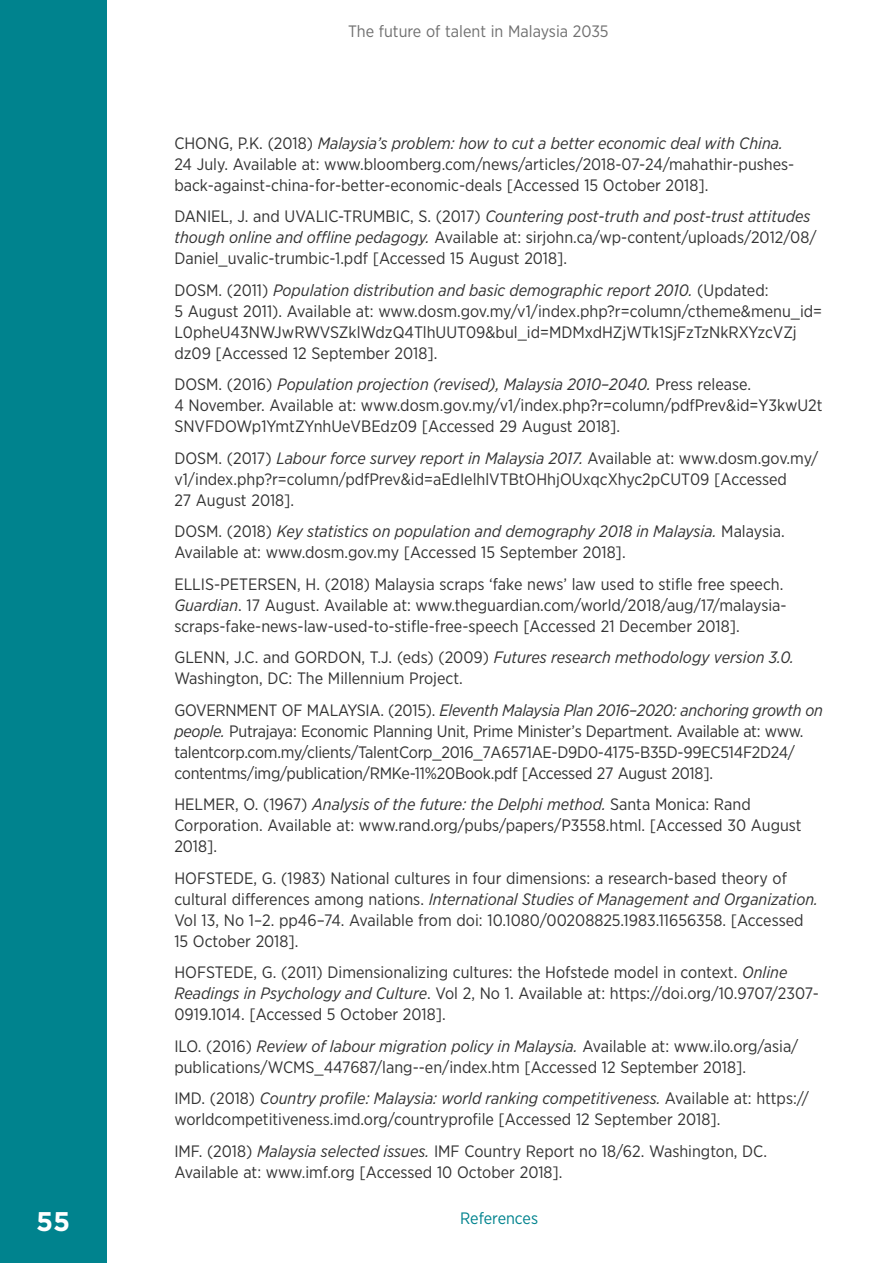
<style>
.page{position:relative;width:893px;height:1263px;background:#fff}
.page>*{position:absolute;margin:0;border:0;box-sizing:border-box;transform-origin:0 0}
.t1{font:700 27px "Gotham";color:#fff}
.B_body{font:16.5px/21px "Gotham Narrow";color:#333}
.t2{font:16.5px "Gotham Narrow";color:#707070}
.t3{font:16.5px "Gotham Narrow";color:#00838e}
.s1{font-style:italic}
</style>
<div class="page">
<div style="left:0;top:0;width:106px;height:1263px;background:#00838e"></div>
<h1 class="t1" style="left:36px;top:1204px;width:36px">55</h1>
<p class="t2" style="left:348px;top:21px;width:262px">The future of talent in Malaysia 2035</p>
<p class="B_body" style="left:174px;top:132px;width:622px">CHONG, P.K. (2018) <span class="s1">Malaysia’s problem: how to cut a better economic deal with China.<br></span>24 July. Available at: www.bloomberg.com/news/articles/2018-07-24/mahathir-pushes&shy;back-against-china-for-better-economic-deals [Accessed 15 October 2018].</p>
<p class="B_body" style="left:174px;top:205px;width:644px">DANIEL, J. and UVALIC-TRUMBIC, S. (2017) <span class="s1">Countering post-truth and post-trust attitudes though online and offline pedagogy.</span> Available at: sirjohn.ca/wp-content/uploads/2012/08/<br>Daniel_uvalic-trumbic-1.pdf [Accessed 15 August 2018].</p>
<p class="B_body" style="left:174px;top:279px;width:649px">DOSM. (2011) <span class="s1">Population distribution and basic demographic report 2010.</span> (Updated:<br>5 August 2011). Available at: www.dosm.gov.my/v1/index.php?r=column/ctheme&amp;menu_id= L0pheU43NWJwRWVSZklWdzQ4TlhUUT09&amp;bul_id=MDMxdHZjWTk1SjFzTzNkRXYzcVZj dz09 [Accessed 12 September 2018].</p>
<p class="B_body" style="left:174px;top:373px;width:650px">DOSM. (2016) <span class="s1">Population projection (revised), Malaysia 2010–2040.</span> Press release.<br>4 November. Available at: www.dosm.gov.my/v1/index.php?r=column/pdfPrev&amp;id=Y3kwU2t<br>SNVFDOWp1YmtZYnhUeVBEdz09 [Accessed 29 August 2018].</p>
<p class="B_body" style="left:174px;top:447px;width:646px">DOSM. (2017) <span class="s1">Labour force survey report in Malaysia 2017.</span> Available at: www.dosm.gov.my/ v1/index.php?r=column/pdfPrev&amp;id=aEdIelhlVTBtOHhjOUxqcXhyc2pCUT09 [Accessed<br>27 August 2018].</p>
<p class="B_body" style="left:174px;top:520px;width:612px">DOSM. (2018) <span class="s1">Key statistics on population and demography 2018 in Malaysia.</span> Malaysia.<br>Available at: www.dosm.gov.my [Accessed 15 September 2018].</p>
<p class="B_body" style="left:174px;top:573px;width:614px">ELLIS-PETERSEN, H. (2018) Malaysia scraps ‘fake news’ law used to stifle free speech.<br><span class="s1">Guardian</span>. 17 August. Available at: www.theguardian.com/world/2018/aug/17/malaysia&shy;scraps-fake-news-law-used-to-stifle-free-speech [Accessed 21 December 2018].</p>
<p class="B_body" style="left:174px;top:646px;width:621px">GLENN, J.C. and GORDON, T.J. (eds) (2009) <span class="s1">Futures research methodology version 3.0.<br></span>Washington, DC: The Millennium Project.</p>
<p class="B_body" style="left:174px;top:699px;width:650px">GOVERNMENT OF MALAYSIA. (2015). <span class="s1">Eleventh Malaysia Plan 2016–2020: anchoring growth on people.</span> Putrajaya: Economic Planning Unit, Prime Minister’s Department. Available at: www. talentcorp.com.my/clients/TalentCorp_2016_7A6571AE-D9D0-4175-B35D-99EC514F2D24/ contentms/img/publication/RMKe-11%20Book.pdf [Accessed 27 August 2018].</p>
<p class="B_body" style="left:174px;top:793px;width:629px">HELMER, O. (1967) <span class="s1">Analysis of the future: the Delphi method.</span> Santa Monica: Rand<br>Corporation. Available at: www.rand.org/pubs/papers/P3558.html. [Accessed 30 August<br>2018].</p>
<p class="B_body" style="left:174px;top:867px;width:645px">HOFSTEDE, G. (1983) National cultures in four dimensions: a research-based theory of cultural differences among nations. <span class="s1">International Studies of Management and Organization.<br></span>Vol 13, No 1–2. pp46–74. Available from doi: 10.1080/00208825.1983.11656358. [Accessed 15 October 2018].</p>
<p class="B_body" style="left:174px;top:961px;width:646px">HOFSTEDE, G. (2011) Dimensionalizing cultures: the Hofstede model in context. <span class="s1">Online<br>Readings in Psychology and Culture</span>. Vol 2, No 1. Available at: https://doi.org/10.9707/2307-<br>0919.1014. [Accessed 5 October 2018].</p>
<p class="B_body" style="left:174px;top:1035px;width:626px">ILO. (2016) <span class="s1">Review of labour migration policy in Malaysia.</span> Available at: www.ilo.org/asia/ publications/WCMS_447687/lang--en/index.htm [Accessed 12 September 2018].</p>
<p class="B_body" style="left:174px;top:1087px;width:636px">IMD. (2018) <span class="s1">Country profile: Malaysia: world ranking competitiveness.</span> Available at: https:// worldcompetitiveness.imd.org/countryprofile [Accessed 12 September 2018].</p>
<p class="B_body" style="left:174px;top:1140px;width:594px">IMF. (2018) <span class="s1">Malaysia selected issues.</span> IMF Country Report no 18/62. Washington, DC.<br>Available at: www.imf.org [Accessed 10 October 2018].</p>
<p class="t3" style="left:460px;top:1208px;width:79px">References</p>
</div>
